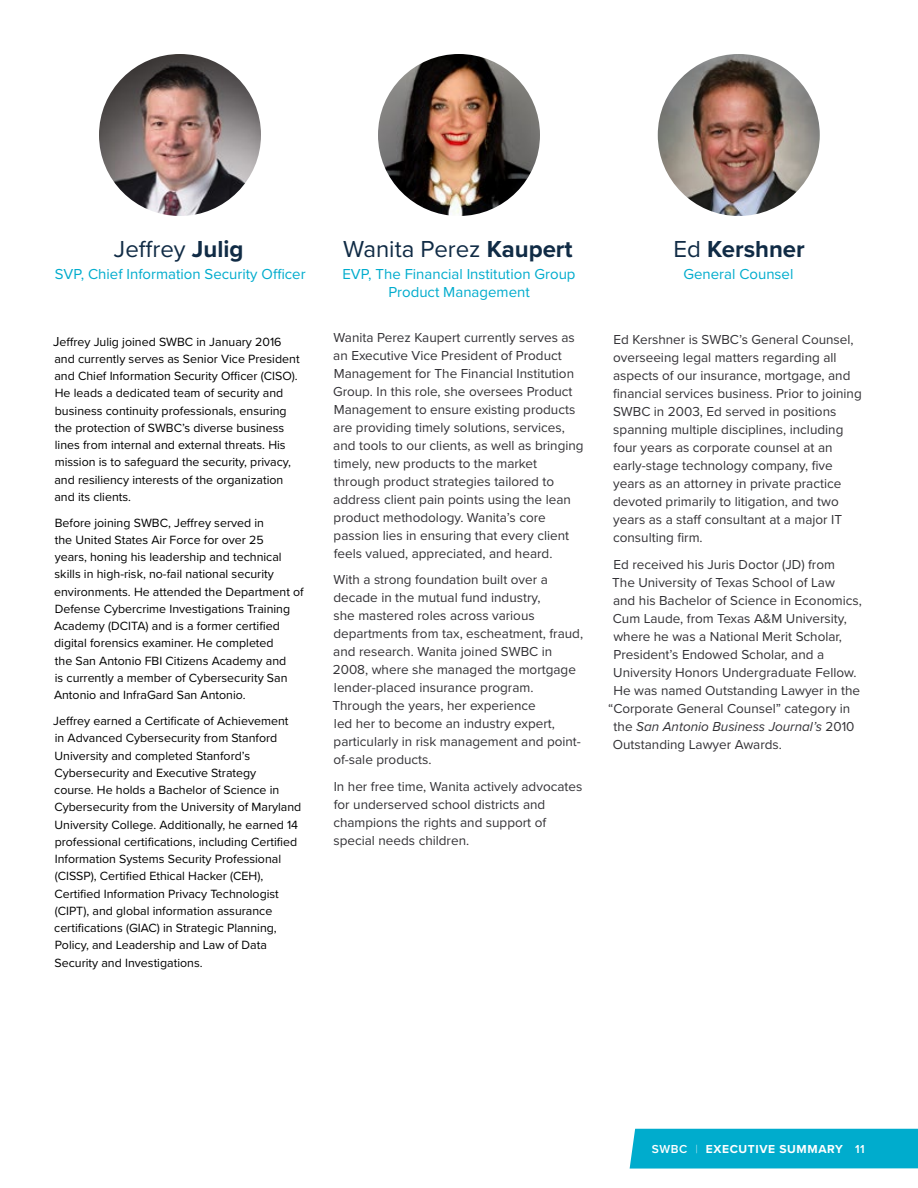
<style>
.page{position:relative;width:918px;height:1188px;background:#fff}
.page>*{position:absolute;margin:0;border:0;box-sizing:border-box;transform-origin:0 0}
.t1{font:24px "Proxima Nova";color:#102b45}
.t2{font:700 24px "Proxima Nova";color:#102b45}
.t3{font:15px/18px "Proxima Nova";color:#00accd;text-align:center}
.t4{font:13.5px/18px "Proxima Nova";color:#333236}
.t5{font:italic 13.5px "Proxima Nova";color:#333236}
.t6{font:12.3px/17.2px "Proxima Nova";color:#000}
.t7{font:700 12px "Proxima Nova";letter-spacing:.05em;color:#fff}
.s1{font-weight:700}
.s2{font-size:13.5px}
.s3{font-weight:400}
.s4{font-style:normal}
.s5{font-weight:600}
.s6{font-family:"Proxima Nova T";font-weight:100}
</style>
<div class="page">
<div style="left:630px;top:1129px;width:288px;height:40px;background:#00accd"></div>
<img style="left:99px;top:54px;width:162px;height:162px;border-radius:81px">
<img style="left:378px;top:54px;width:162px;height:162px;border-radius:81px">
<img style="left:658px;top:54px;width:162px;height:162px;border-radius:81px">
<h1 class="t1" style="left:114px;top:231px;width:131px">Jeffrey <span class="s1">Julig</span></h1>
<p class="t3" style="left:55px;top:264px;width:252px">SVP, Chief Information Security Officer</p>
<p class="t6" style="left:53px;top:332px;width:248px"><span class="s2">J</span>effrey Julig joined SWBC in January 2016 and currently serves as Senior Vice President and Chief Information Security Officer (CISO).<br>He leads a dedicated team of security and business continuity professionals, ensuring the protection of SWBC’s diverse business lines from internal and external threats. His mission is to safeguard the security, privacy, and resiliency interests of the organization and its clients.</p>
<p class="t6" style="left:54px;top:513px;width:251px">Before joining SWBC, Jeffrey served in<br>the United States Air Force for over 25<br>years, honing his leadership and technical skills in high-risk, no-fail national security environments. He attended the Department of Defense Cybercrime Investigations Training Academy (DCITA) and is a former certified digital forensics examiner. He completed<br>the San Antonio FBI Citizens Academy and<br>is currently a member of Cybersecurity San Antonio and InfraGard San Antonio.</p>
<p class="t6" style="left:53px;top:712px;width:250px">Jeffrey earned a Certificate of Achievement<br>in Advanced Cybersecurity from Stanford University and completed Stanford’s Cybersecurity and Executive Strategy<br>course. He holds a Bachelor of Science in Cybersecurity from the University of Maryland University College. Additionally, he earned 14 professional certifications, including Certified Information Systems Security Professional (CISSP), Certified Ethical Hacker (CEH), Certified Information Privacy Technologist (CIPT), and global information assurance certifications (GIAC) in Strategic Planning, Policy, and Leadership and Law of Data Security and Investigations.</p>
<h1 class="t1" style="left:343px;top:231px;width:231px">Wanita Perez <span class="s1">Kaupert</span></h1>
<p class="t3" style="left:342px;top:264px;width:235px">EVP, The Financial Institution Group<br>Product Management</p>
<p class="t4" style="left:333px;top:328px;width:252px">Wanita Perez Kaupert currently serves as an Executive Vice President of Product Management for The Financial Institution Group. In this role, she oversees Product Management to ensure existing products are providing timely solutions, services, and tools to our clients, as well as bringing timely, new products to the market through product strategies tailored to address client pain points using the lean product methodology. Wanita’s core passion lies in ensuring that every client feels valued, appreciated, and heard.</p>
<p class="t4" style="left:332px;top:570px;width:252px">With a strong foundation built over a decade in the mutual fund industry,<br>she mastered roles across various departments from tax, escheatment, fraud, and research. Wanita joined SWBC in 2008, where she managed the mortgage lender-placed insurance program.<br>Through the years, her experience<br>led her to become an industry expert, particularly in risk management and point&shy;of-sale products.</p>
<p class="t4" style="left:333px;top:777px;width:251px">In her free time, Wanita actively advocates for underserved school districts and champions the rights and support of special needs children.</p>
<h1 class="t2" style="left:674px;top:231px;width:133px"><span class="s3">Ed</span> Kershner</h1>
<p class="t3" style="left:683px;top:264px;width:111px">General Counsel</p>
<p class="t4" style="left:613px;top:330px;width:250px">Ed Kershner is SWBC’s General Counsel, overseeing legal matters regarding all aspects of our insurance, mortgage, and financial services business. Prior to joining SWBC in 2003, Ed served in positions spanning multiple disciplines, including four years as corporate counsel at an early-stage technology company, five years as an attorney in private practice devoted primarily to litigation, and two years as a staff consultant at a major IT consulting firm.</p>
<p class="t4" style="left:614px;top:555px;width:223px">Ed received his Juris Doctor (JD) from</p>
<p class="t4" style="left:612px;top:573px;width:224px">The University of Texas School of Law</p>
<p class="t4" style="left:613px;top:591px;width:250px">and his Bachelor of Science in Economics,</p>
<p class="t4" style="left:613px;top:609px;width:235px">Cum Laude, from Texas A&amp;M University,</p>
<p class="t4" style="left:613px;top:627px;width:230px">where he was a National Merit Scholar,</p>
<p class="t4" style="left:614px;top:645px;width:212px">President’s Endowed Scholar, and a</p>
<p class="t4" style="left:613px;top:663px;width:245px">University Honors Undergraduate Fellow.</p>
<p class="t4" style="left:614px;top:681px;width:248px">He was named Outstanding Lawyer in the</p>
<p class="t4" style="left:608px;top:699px;width:244px">“Corporate General Counsel” category in</p>
<p class="t5" style="left:614px;top:716px;width:242px"><span class="s4">the</span> San Antonio Business Journal’s <span class="s4">2010</span></p>
<p class="t4" style="left:613px;top:735px;width:171px">Outstanding Lawyer Awards.</p>
<p class="t7" style="left:652px;top:1140px;width:215px"><span class="s5">SWBC</span> <span class="s6">|</span> EXECUTIVE SUMMARY <span class="s5">11</span></p>
</div>
